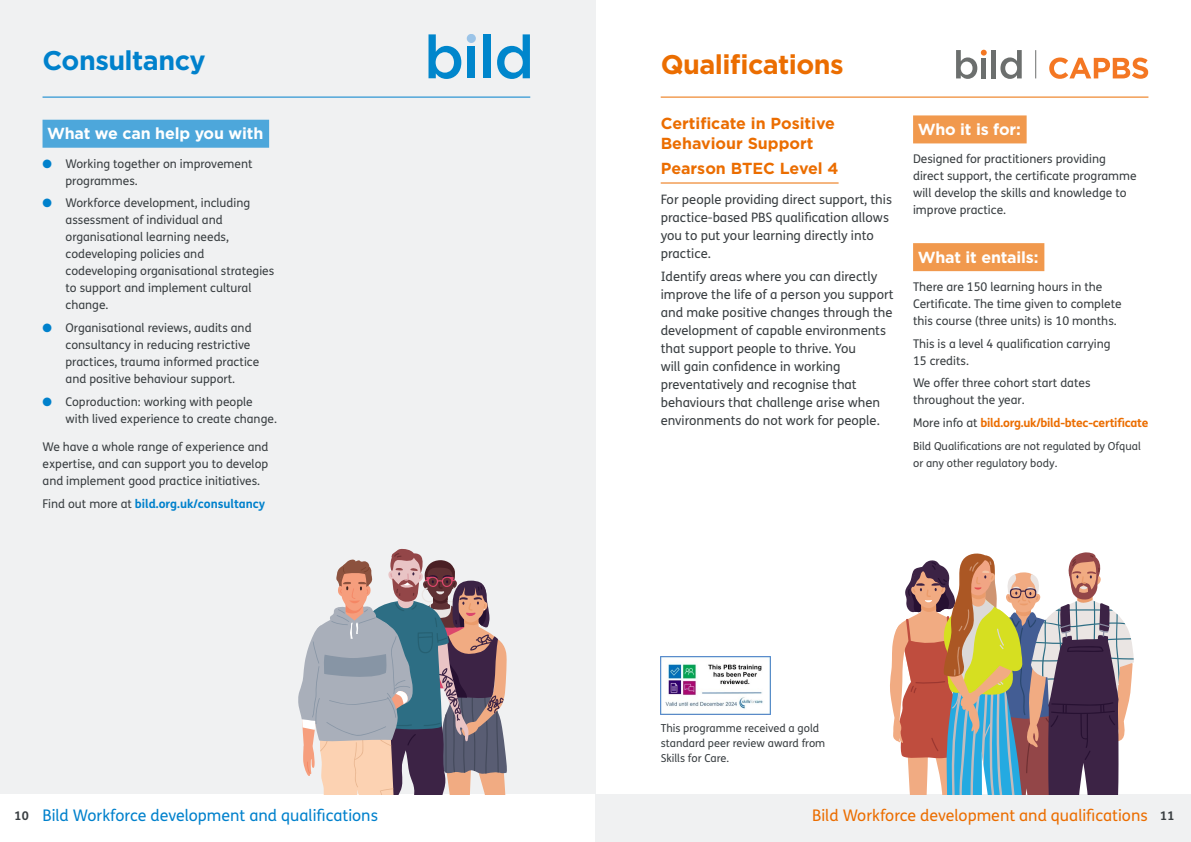
<style>
.page{position:relative;width:1191px;height:842px;background:#fff}
.page>*{position:absolute;margin:0;border:0;box-sizing:border-box;transform-origin:0 0}
.Small_main{font:700 27px "Gotham";letter-spacing:-.02em;color:#eb6d00}
.Small_main-2{font:700 27px "Gotham";letter-spacing:-.02em;color:#0081cc}
.First_para{font:700 16px/20px "Gotham";color:#eb6d00}
.t1{font:16px "FS Me";color:#0081cc}
.t2{font:16px "FS Me";color:#eb6d00}
.White_out{font:700 16px "Gotham";letter-spacing:-.01em;color:#fff}
.Pink_block{font:700 16px "Gotham";letter-spacing:-.01em;color:#fff}
.First_para-2{font:13px/18px "FS Me";color:#393e41}
.Body{font:12px/17px "FS Me";color:#393e41}
.Body-2{font:700 12px "FS Me";letter-spacing:-.02em;color:#eb6d00}
.Body-3{font:700 12px "FS Me";color:#0081cc}
.Page_nos{font:700 12px "FS Me";color:#393e41}
.Body-4{font:11px/15px "FS Me";color:#393e41}
.s1{color:#0081cc}
.s2{font-weight:400;color:#393e41}
</style>
<div class="page">
<div style="left:0;top:0;width:595px;height:842px;background:#f0f1f2"></div>
<div style="left:43px;top:120px;width:226px;height:28px;background:#4da7db"></div>
<hr style="left:43px;top:97px;width:487px;height:1px;background:#0081cc">
<div style="left:467px;top:34px;width:9px;height:9px;background:#9bc4e8;border-radius:50%"></div>
<svg style="left:428px;top:34px;width:33px;height:45px"></svg>
<div style="left:483px;top:34px;width:8px;height:44px;background:#0086cc"></div>
<svg style="left:497px;top:34px;width:33px;height:45px"></svg>
<div style="left:467px;top:46px;width:8px;height:32px;background:#0086cc"></div>
<hr style="left:660px;top:183px;width:178px;height:1px;background:#eb6d00">
<div style="left:913px;top:115px;width:113px;height:28px;background:#f1994d"></div>
<div style="left:913px;top:243px;width:131px;height:28px;background:#f1994d"></div>
<div style="left:0;top:795px;width:595px;height:47px;background:#fff"></div>
<div style="left:595px;top:795px;width:596px;height:47px;background:#f0f1f2"></div>
<svg style="left:298px;top:548px;width:209px;height:246px"></svg>
<hr style="left:660px;top:97px;width:488px;height:1px;background:#eb6d00">
<svg style="left:956px;top:50px;width:30px;height:29px"></svg>
<div style="left:991px;top:50px;width:5px;height:28px;background:#6c6f6e"></div>
<svg style="left:1000px;top:50px;width:21px;height:29px"></svg>
<div style="left:981px;top:58px;width:5px;height:20px;background:#6c6f6e"></div>
<svg style="left:1049px;top:58px;width:99px;height:21px"></svg>
<svg style="left:1035px;top:50px;width:1px;height:28px"></svg>
<svg style="left:890px;top:552px;width:243px;height:242px"></svg>
<img style="left:660px;top:656px;width:111px;height:59px">
<p class="Small_main-2" style="left:43px;top:43px;width:165px">Consultancy</p>
<p class="White_out" style="left:47px;top:123px;width:218px">What we can help you with</p>
<p class="Body" style="left:66px;top:155px;width:188px;text-indent:-23px"><span class="s1">●</span> Working together on improvement programmes.</p>
<p class="Body" style="left:66px;top:194px;width:210px;text-indent:-23px"><span class="s1">●</span> Workforce development, including assessment of individual and organisational learning needs, codeveloping policies and codeveloping organisational strategies to support and implement cultural change.</p>
<p class="Body" style="left:66px;top:319px;width:195px;text-indent:-23px"><span class="s1">●</span> Organisational reviews, audits and consultancy in reducing restrictive practices, trauma informed practice and positive behaviour support.</p>
<p class="Body" style="left:66px;top:393px;width:213px;text-indent:-23px"><span class="s1">●</span> Coproduction: working with people with lived experience to create change.</p>
<p class="Body" style="left:43px;top:438px;width:227px;text-align:justify">We have a whole range of experience and expertise, and can support you to develop and implement good practice initiatives.</p>
<p class="Body-3" style="left:43px;top:494px;width:224px"><span class="s2">Find out more at</span> bild.org.uk/consultancy</p>
<p class="Small_main" style="left:660px;top:47px;width:184px">Qualifications</p>
<p class="First_para" style="left:660px;top:113px;width:176px">Certificate in Positive<br>Behaviour Support</p>
<p class="First_para" style="left:660px;top:158px;width:179px">Pearson BTEC Level 4</p>
<p class="First_para-2" style="left:660px;top:190px;width:233px">For people providing direct support, this practice-based PBS qualification allows you to put your learning directly into practice.</p>
<p class="First_para-2" style="left:660px;top:267px;width:234px">Identify areas where you can directly improve the life of a person you support and make positive changes through the development of capable environments that support people to thrive. You<br>will gain confidence in working preventatively and recognise that behaviours that challenge arise when environments do not work for people.</p>
<p class="White_out" style="left:917px;top:119px;width:105px">Who it is for:</p>
<p class="Body" style="left:913px;top:150px;width:225px">Designed for practitioners providing direct support, the certificate programme will develop the skills and knowledge to improve practice.</p>
<p class="Pink_block" style="left:917px;top:246px;width:122px">What it entails:</p>
<p class="Body" style="left:913px;top:278px;width:210px">There are 150 learning hours in the<br>Certificate. The time given to complete this course (three units) is 10 months.</p>
<p class="Body" style="left:913px;top:335px;width:199px">This is a level 4 qualification carrying<br>15 credits.</p>
<p class="Body" style="left:913px;top:374px;width:179px">We offer three cohort start dates throughout the year.</p>
<p class="Body-2" style="left:913px;top:413px;width:237px"><span class="s2">More info at</span> bild.org.uk/bild-btec-certificate</p>
<p class="Body-4" style="left:913px;top:437px;width:229px;line-height:17px">Bild Qualifications are not regulated by Ofqual or any other regulatory body.</p>
<p class="Body-4" style="left:660px;top:721px;width:166px">This programme received a gold standard peer review award from<br>Skills for Care.</p>
<p class="Page_nos" style="left:15px;top:806px;width:16px">10</p>
<p class="t1" style="left:43px;top:804px;width:337px">Bild Workforce development and qualifications</p>
<p class="t2" style="left:812px;top:805px;width:337px">Bild Workforce development and qualifications</p>
<p class="Page_nos" style="left:1160px;top:806px;width:16px">11</p>
</div>
